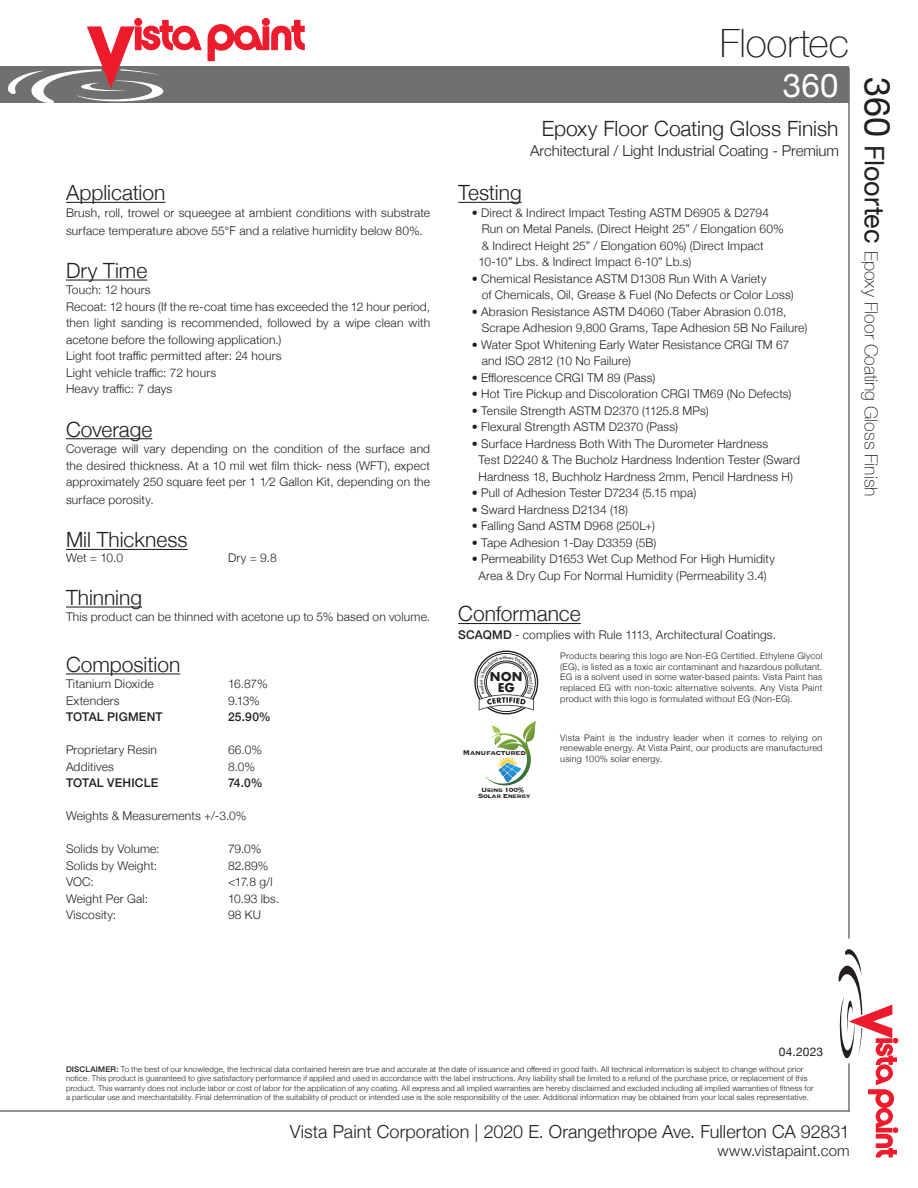
<style>
.page{position:relative;width:918px;height:1188px;background:#fff}
.page>*{position:absolute;margin:0;border:0;box-sizing:border-box;transform-origin:0 0}
.t1{font:100 39px "Helvetica Neue";letter-spacing:-.005em;color:#231f20}
.t2{font:33px "Helvetica Neue";color:#fff}
.t3{font:300 21px "Helvetica Neue";color:#231f20}
.t4{font:300 18px "Helvetica Neue";letter-spacing:.005em;color:#231f20}
.t5{font:100 18px "Helvetica Neue";color:#231f20}
.t6{font:300 15px "Helvetica Neue";color:#231f20}
.t7{font:300 12px/16.5px "Helvetica Neue";letter-spacing:.015em;color:#231f20;text-align:justify}
.t8{font:500 12px "Helvetica Neue";letter-spacing:.015em;color:#231f20}
.t9{font:12px "Helvetica Neue";letter-spacing:.015em;color:#231f20}
.t10{font:700 11.85px/11.4px "Futura";color:#231f20;text-align:center}
.t11{font:300 9px/10.8px "Helvetica Neue";letter-spacing:.03em;color:#231f20;text-align:justify}
.t12{font:700 8.85px "Copperplate";letter-spacing:-.05em;color:#231f20}
.t13{font:700 8.7px "Copperplate";letter-spacing:-.05em;color:#231f20}
.t14{font:700 7.95px/6.3px "Copperplate";letter-spacing:-.05em;color:#231f20;text-align:center}
.t15{font:300 7.8px/9.4px "Helvetica Neue";letter-spacing:.025em;color:#231f20}
.t16{font:500 4.35px "Futura";color:#231f20}
.s1{font-weight:400;font-size:36px}
.s2{font-weight:400;font-size:27px}
.s3{font-weight:500}
</style>
<div class="page">
<hr style="left:458px;top:202px;width:64px;height:1px;background:#231f20">
<hr style="left:458px;top:623px;width:123px;height:1px;background:#231f20">
<div style="left:0;top:66px;width:849px;height:37px;background:#71706e"></div>
<svg style="left:208px;top:20px;width:97px;height:41px"></svg>
<svg style="left:8px;top:20px;width:194px;height:83px"></svg>
<svg style="left:839px;top:949px;width:59px;height:208px"></svg>
<hr style="left:848px;top:68px;width:2px;height:871px;background:#71706e">
<hr style="left:0;top:1110px;width:850px;height:2px;background:#71706e">
<hr style="left:848px;top:1063px;width:2px;height:49px;background:#71706e">
<hr style="left:66px;top:202px;width:100px;height:1px;background:#231f20">
<hr style="left:66px;top:280px;width:81px;height:1px;background:#231f20">
<hr style="left:66px;top:438px;width:86px;height:1px;background:#231f20">
<hr style="left:66px;top:549px;width:122px;height:1px;background:#231f20">
<hr style="left:66px;top:607px;width:76px;height:1px;background:#231f20">
<hr style="left:66px;top:673px;width:114px;height:1px;background:#231f20">
<svg style="left:484px;top:721px;width:53px;height:65px"></svg>
<div style="left:460px;top:750px;width:66px;height:8px;background:#fff;border-radius:3px"></div>
<div style="left:474px;top:651px;width:64px;height:63px;border:1px solid #231f20;border-radius:50%"></div>
<div style="left:477px;top:653px;width:59px;height:59px;border:1px solid #231f20;border-radius:50%"></div>
<svg style="left:479px;top:656px;width:55px;height:54px"></svg>
<p class="t3" style="left:66px;top:176px;width:101px">Application</p>
<p class="t7" style="left:66px;top:203px;width:366px;line-height:18px">Brush, roll, trowel or squeegee at ambient conditions with substrate surface temperature above 55°F and a relative humidity below 80%.</p>
<p class="t3" style="left:66px;top:254px;width:83px">Dry Time</p>
<p class="t7" style="left:66px;top:281px;width:86px">Touch: 12 hours</p>
<p class="t7" style="left:66px;top:298px;width:366px">Recoat: 12 hours (If the re-coat time has exceeded the 12 hour period, then light sanding is recommended, followed by a wipe clean with acetone before the following application.)</p>
<p class="t7" style="left:66px;top:347px;width:217px">Light foot traffic permitted after: 24 hours</p>
<p class="t7" style="left:66px;top:364px;width:152px">Light vehicle traffic: 72 hours</p>
<p class="t7" style="left:66px;top:380px;width:108px">Heavy traffic: 7 days</p>
<p class="t3" style="left:66px;top:412px;width:88px">Coverage</p>
<p class="t7" style="left:66px;top:440px;width:366px">Coverage will vary depending on the condition of the surface and the desired thickness. At a 10 mil wet film thick- ness (WFT), expect approximately 250 square feet per 1 1⁄2 Gallon Kit, depending on the</p>
<p class="t7" style="left:66px;top:491px;width:89px">surface porosity.</p>
<p class="t3" style="left:66px;top:523px;width:123px">Mil Thickness</p>
<p class="t7" style="left:66px;top:548px;width:59px">Wet = 10.0</p>
<p class="t7" style="left:228px;top:548px;width:50px">Dry = 9.8</p>
<p class="t3" style="left:66px;top:581px;width:78px">Thinning</p>
<p class="t7" style="left:66px;top:608px;width:366px">This product can be thinned with acetone up to 5% based on volume.</p>
<p class="t3" style="left:66px;top:647px;width:116px">Composition</p>
<p class="t7" style="left:66px;top:675px;width:89px">Titanium Dioxide</p>
<p class="t7" style="left:228px;top:675px;width:41px">16.87%</p>
<p class="t7" style="left:66px;top:691px;width:55px">Extenders</p>
<p class="t7" style="left:228px;top:691px;width:33px">9.13%</p>
<p class="t8" style="left:66px;top:707px;width:98px">TOTAL PIGMENT</p>
<p class="t8" style="left:228px;top:707px;width:44px">25.90%</p>
<p class="t7" style="left:66px;top:741px;width:93px">Proprietary Resin</p>
<p class="t7" style="left:228px;top:741px;width:36px">66.0%</p>
<p class="t7" style="left:66px;top:757px;width:50px">Additives</p>
<p class="t7" style="left:228px;top:757px;width:29px">8.0%</p>
<p class="t8" style="left:66px;top:773px;width:94px">TOTAL VEHICLE</p>
<p class="t8" style="left:228px;top:773px;width:36px">74.0%</p>
<p class="t7" style="left:66px;top:807px;width:182px">Weights &amp; Measurements +/-3.0%</p>
<p class="t7" style="left:66px;top:840px;width:95px">Solids by Volume:</p>
<p class="t7" style="left:228px;top:840px;width:35px">79.0%</p>
<p class="t7" style="left:66px;top:856px;width:93px">Solids by Weight:</p>
<p class="t7" style="left:228px;top:856px;width:42px">82.89%</p>
<p class="t7" style="left:66px;top:873px;width:29px">VOC:</p>
<p class="t7" style="left:228px;top:873px;width:46px">&lt;17.8 g/l</p>
<p class="t7" style="left:66px;top:889px;width:84px">Weight Per Gal:</p>
<p class="t7" style="left:228px;top:889px;width:53px">10.93 lbs.</p>
<p class="t7" style="left:66px;top:906px;width:52px">Viscosity:</p>
<p class="t7" style="left:228px;top:906px;width:35px">98 KU</p>
<p class="t1" style="left:720px;top:13px;width:131px">Floortec</p>
<p class="t2" style="left:783px;top:62px;width:57px">360</p>
<p class="t5" style="left:885px;top:77px;width:421px;rotate:90deg"><span class="s1">360</span> <span class="s2">Floortec</span> Epoxy Floor Coating Gloss Finish</p>
<p class="t3" style="left:542px;top:112px;width:298px">Epoxy Floor Coating Gloss Finish</p>
<p class="t6" style="left:530px;top:139px;width:311px">Architectural / Light Industrial Coating - Premium</p>
<p class="t3" style="left:458px;top:176px;width:65px">Testing</p>
<p class="t7" style="left:472px;top:203px;width:299px">• Direct &amp; Indirect Impact Testing ASTM D6905 &amp; D2794</p>
<p class="t7" style="left:482px;top:220px;width:303px">Run on Metal Panels. (Direct Height 25” / Elongation 60%</p>
<p class="t7" style="left:482px;top:236px;width:283px">&amp; Indirect Height 25” / Elongation 60%) (Direct Impact</p>
<p class="t7" style="left:478px;top:253px;width:214px">10-10” Lbs. &amp; Indirect Impact 6-10” Lb.s)</p>
<p class="t7" style="left:472px;top:269px;width:296px">• Chemical Resistance ASTM D1308 Run With A Variety</p>
<p class="t7" style="left:482px;top:286px;width:313px">of Chemicals, Oil, Grease &amp; Fuel (No Defects or Color Loss)</p>
<p class="t7" style="left:472px;top:302px;width:316px">• Abrasion Resistance ASTM D4060 (Taber Abrasion 0.018,</p>
<p class="t7" style="left:482px;top:319px;width:327px">Scrape Adhesion 9,800 Grams, Tape Adhesion 5B No Failure)</p>
<p class="t7" style="left:472px;top:335px;width:319px">• Water Spot Whitening Early Water Resistance CRGI TM 67</p>
<p class="t7" style="left:482px;top:352px;width:151px">and ISO 2812 (10 No Failure)</p>
<p class="t7" style="left:472px;top:368px;width:185px">• Efflorescence CRGI TM 89 (Pass)</p>
<p class="t7" style="left:472px;top:385px;width:321px">• Hot Tire Pickup and Discoloration CRGI TM69 (No Defects)</p>
<p class="t7" style="left:472px;top:401px;width:238px">• Tensile Strength ASTM D2370 (1125.8 MPs)</p>
<p class="t7" style="left:472px;top:418px;width:208px">• Flexural Strength ASTM D2370 (Pass)</p>
<p class="t7" style="left:472px;top:434px;width:298px">• Surface Hardness Both With The Durometer Hardness</p>
<p class="t7" style="left:478px;top:451px;width:323px">Test D2240 &amp; The Bucholz Hardness Indention Tester (Sward</p>
<p class="t7" style="left:478px;top:467px;width:316px">Hardness 18, Buchholz Hardness 2mm, Pencil Hardness H)</p>
<p class="t7" style="left:472px;top:484px;width:226px">• Pull of Adhesion Tester D7234 (5.15 mpa)</p>
<p class="t7" style="left:472px;top:500px;width:158px">• Sward Hardness D2134 (18)</p>
<p class="t7" style="left:472px;top:517px;width:185px">• Falling Sand ASTM D968 (250L+)</p>
<p class="t7" style="left:472px;top:533px;width:186px">• Tape Adhesion 1-Day D3359 (5B)</p>
<p class="t7" style="left:472px;top:550px;width:305px">• Permeability D1653 Wet Cup Method For High Humidity</p>
<p class="t7" style="left:478px;top:566px;width:290px">Area &amp; Dry Cup For Normal Humidity (Permeability 3.4)</p>
<p class="t3" style="left:458px;top:597px;width:124px">Conformance</p>
<p class="t7" style="left:458px;top:626px;width:319px"><span class="s3">SCAQMD</span> - complies with Rule 1113, Architectural Coatings.</p>
<p class="t16" style="left:505px;top:654px;width:4px">h</p>
<p class="t10" style="left:490px;top:670px;width:34px">NON<br>EG</p>
<p class="t12" style="left:462px;top:747px;width:65px">Manufactured</p>
<p class="t14" style="left:478px;top:786px;width:54px">Using 100%<br>Solar Energy</p>
<p class="t13" style="left:463px;top:747px;width:64px">Manufactured</p>
<p class="t11" style="left:560px;top:650px;width:264px">Products bearing this logo are Non-EG Certified. Ethylene Glycol (EG), is listed as a toxic air contaminant and hazardous pollutant.<br>EG is a solvent used in some water-based paints. Vista Paint has replaced EG with non-toxic alternative solvents. Any Vista Paint product with this logo is formulated without EG (Non-EG).</p>
<p class="t11" style="left:560px;top:731px;width:264px">Vista Paint is the industry leader when it comes to relying on renewable energy. At Vista Paint, our products are manufactured using 100% solar energy.</p>
<p class="t9" style="left:779px;top:1043px;width:46px">04.2023</p>
<p class="t15" style="left:66px;top:1064px;width:749px"><span class="s3">DISCLAIMER:</span> To the best of our knowledge, the technical data contained herein are true and accurate at the date of issuance and offered in good faith. All technical information is subject to change without prior notice. This product is guaranteed to give satisfactory performance if applied and used in accordance with the label instructions. Any liability shall be limited to a refund of the purchase price, or replacement of this product. This warranty does not include labor or cost of labor for the application of any coating. All express and all implied warranties are hereby disclaimed and excluded including all implied warranties of fitness for</p>
<p class="t15" style="left:66px;top:1092px;width:744px">a particular use and merchantability. Final determination of the suitability of product or intended use is the sole responsibility of the user. Additional information may be obtained from your local sales representative.</p>
<p class="t4" style="left:290px;top:1117px;width:561px">Vista Paint Corporation | 2020 E. Orangethrope Ave. Fullerton CA 92831</p>
<p class="t6" style="left:718px;top:1138px;width:134px">www.vistapaint.com</p>
</div>
